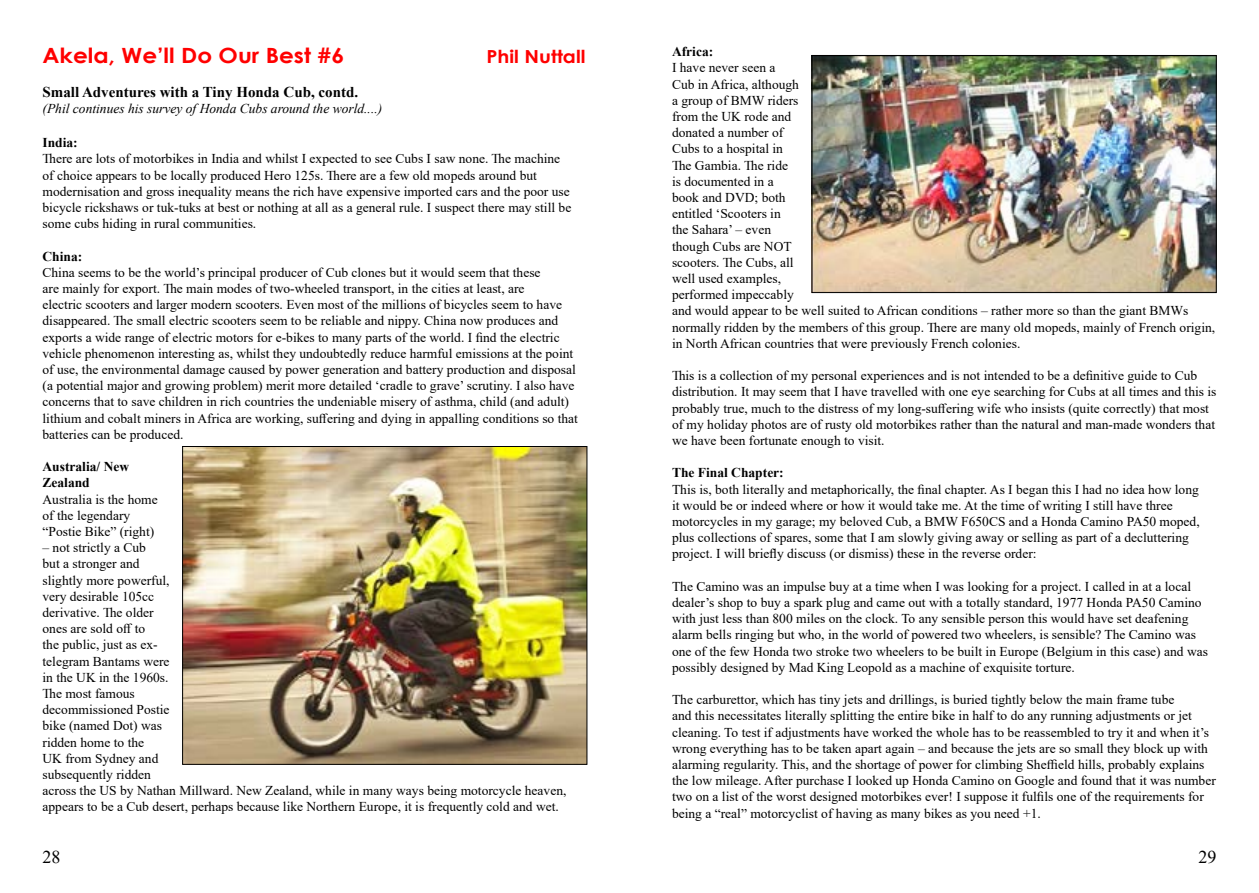
<style>
.page{position:relative;width:1259px;height:893px;background:#fff}
.page>*{position:absolute;margin:0;border:0;box-sizing:border-box;transform-origin:0 0}
.t1{font:700 21px "Century Gothic";color:#f00;scale:1.1 1}
.t2{font:700 18px "Century Gothic";color:#f00;scale:1.1 1}
.t3{font:18px "Times New Roman";color:#000}
.t4{font:700 15px "Times New Roman";color:#000}
.t5{font:13.5px/16.2px "Times New Roman";color:#000}
.t6{font:700 13.5px/16.2px "Times New Roman";color:#000}
.t7{font:italic 13.5px "Times New Roman";color:#000}
</style>
<div class="page">
<img style="left:184px;top:448px;width:401px;height:314px">
<div style="left:182px;top:446px;width:405px;height:318px;border:1px solid #000"></div>
<img style="left:814px;top:57px;width:400px;height:234px">
<div style="left:812px;top:55px;width:404px;height:238px;border:1px solid #000"></div>
<h1 class="t1" style="left:43px;top:39px;width:276px">Akela, We’ll Do Our Best #6</h1>
<h2 class="t2" style="left:486px;top:42px;width:91px">Phil Nuttall</h2>
<p class="t4" style="left:43px;top:81px;width:317px">Small Adventures with a Tiny Honda Cub, contd.</p>
<p class="t7" style="left:43px;top:99px;width:341px">(Phil continues his survey of Honda Cubs around the world....)</p>
<p class="t6" style="left:43px;top:134px;width:37px">India:</p>
<p class="t5" style="left:43px;top:150px;width:530px">There are lots of motorbikes in India and whilst I expected to see Cubs I saw none. The machine of choice appears to be locally produced Hero 125s. There are a few old mopeds around but modernisation and gross inequality means the rich have expensive imported cars and the poor use bicycle rickshaws or tuk-tuks at best or nothing at all as a general rule. I suspect there may still be some cubs hiding in rural communities.</p>
<p class="t6" style="left:43px;top:248px;width:41px">China:</p>
<p class="t5" style="left:43px;top:264px;width:537px">China seems to be the world’s principal producer of Cub clones but it would seem that these<br>are mainly for export. The main modes of two-wheeled transport, in the cities at least, are<br>electric scooters and larger modern scooters. Even most of the millions of bicycles seem to have disappeared. The small electric scooters seem to be reliable and nippy. China now produces and exports a wide range of electric motors for e-bikes to many parts of the world. I find the electric vehicle phenomenon interesting as, whilst they undoubtedly reduce harmful emissions at the point of use, the environmental damage caused by power generation and battery production and disposal (a potential major and growing problem) merit more detailed ‘cradle to grave’ scrutiny. I also have concerns that to save children in rich countries the undeniable misery of asthma, child (and adult) lithium and cobalt miners in Africa are working, suffering and dying in appalling conditions so that batteries can be produced.</p>
<p class="t6" style="left:43px;top:458px;width:88px">Australia/ New<br>Zealand</p>
<p class="t5" style="left:43px;top:490px;width:117px">Australia is the home of the legendary “Postie Bike” (right)</p>
<p class="t5" style="left:43px;top:539px;width:525px">– not strictly a Cub<br>but a stronger and<br>slightly more powerful,<br>very desirable 105cc<br>derivative. The older<br>ones are sold off to<br>the public, just as ex-<br>telegram Bantams were<br>in the UK in the 1960s.<br>The most famous<br>decommissioned Postie<br>bike (named Dot) was<br>ridden home to the<br>UK from Sydney and<br>subsequently ridden<br>across the US by Nathan Millward. New Zealand, while in many ways being motorcycle heaven, appears to be a Cub desert, perhaps because like Northern Europe, it is frequently cold and wet.</p>
<p class="t6" style="left:672px;top:43px;width:43px">Africa:</p>
<p class="t5" style="left:672px;top:59px;width:545px">I have never seen a<br>Cub in Africa, although<br>a group of BMW riders<br>from the UK rode and<br>donated a number of<br>Cubs to a hospital in<br>The Gambia. The ride<br>is documented in a<br>book and DVD; both<br>entitled ‘Scooters in<br>the Sahara’ – even<br>though Cubs are NOT<br>scooters. The Cubs, all<br>well used examples,<br>performed impeccably<br>and would appear to be well suited to African conditions – rather more so than the giant BMWs normally ridden by the members of this group. There are many old mopeds, mainly of French origin, in North African countries that were previously French colonies.</p>
<p class="t5" style="left:672px;top:367px;width:546px">This is a collection of my personal experiences and is not intended to be a definitive guide to Cub distribution. It may seem that I have travelled with one eye searching for Cubs at all times and this is probably true, much to the distress of my long-suffering wife who insists (quite correctly) that most of my holiday photos are of rusty old motorbikes rather than the natural and man-made wonders that we have been fortunate enough to visit.</p>
<p class="t6" style="left:672px;top:464px;width:113px">The Final Chapter:</p>
<p class="t5" style="left:672px;top:480px;width:529px">This is, both literally and metaphorically, the final chapter. As I began this I had no idea how long it would be or indeed where or how it would take me. At the time of writing I still have three motorcycles in my garage; my beloved Cub, a BMW F650CS and a Honda Camino PA50 moped, plus collections of spares, some that I am slowly giving away or selling as part of a decluttering project. I will briefly discuss (or dismiss) these in the reverse order:</p>
<p class="t5" style="left:672px;top:578px;width:537px">The Camino was an impulse buy at a time when I was looking for a project. I called in at a local dealer’s shop to buy a spark plug and came out with a totally standard, 1977 Honda PA50 Camino with just less than 800 miles on the clock. To any sensible person this would have set deafening alarm bells ringing but who, in the world of powered two wheelers, is sensible? The Camino was one of the few Honda two stroke two wheelers to be built in Europe (Belgium in this case) and was possibly designed by Mad King Leopold as a machine of exquisite torture.</p>
<p class="t5" style="left:672px;top:691px;width:545px">The carburettor, which has tiny jets and drillings, is buried tightly below the main frame tube<br>and this necessitates literally splitting the entire bike in half to do any running adjustments or jet cleaning. To test if adjustments have worked the whole has to be reassembled to try it and when it’s wrong everything has to be taken apart again – and because the jets are so small they block up with alarming regularity. This, and the shortage of power for climbing Sheffield hills, probably explains the low mileage. After purchase I looked up Honda Camino on Google and found that it was number two on a list of the worst designed motorbikes ever! I suppose it fulfils one of the requirements for being a “real” motorcyclist of having as many bikes as you need +1.</p>
<h2 class="t3" style="left:43px;top:844px;width:19px">28</h2>
<h2 class="t3" style="left:1198px;top:844px;width:19px">29</h2>
</div>
